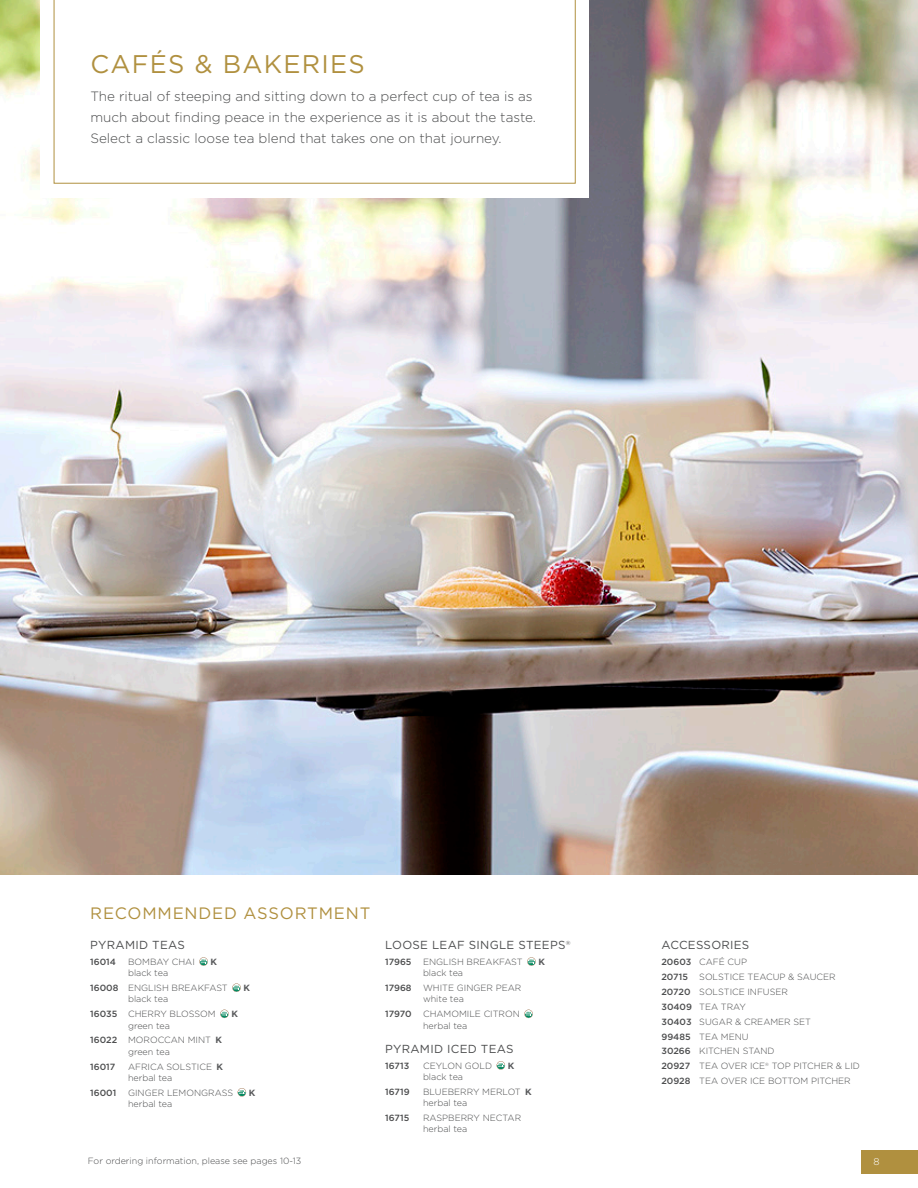
<style>
.page{position:relative;width:918px;height:1188px;background:#fff}
.page>*{position:absolute;margin:0;border:0;box-sizing:border-box;transform-origin:0 0}
.t1{font:25.5px "Gotham HTF";letter-spacing:.05em;color:#b0903f}
.t2{font:16.5px "Gotham HTF";letter-spacing:.05em;color:#b0903f}
.t3{font:300 13.5px/21px "Gotham HTF";color:#4b4c4d}
.t4{font:11.7px "Gotham HTF";letter-spacing:.025em;color:#4b4c4d}
.t5{font:300 9.75px "Gotham HTF";color:#fff}
.t6{font:300 9px/14.9px "Gotham HTF";color:#4b4c4d}
.t7{font:500 9px/14.9px "Gotham HTF";color:#4b4c4d}
.t8{font:700 9px "Gotham HTF";color:#57585a}
.s1{font-weight:500}
.s2{font-weight:700;color:#57585a}
.s3{font-weight:300}
</style>
<div class="page">
<div style="left:861px;top:1150px;width:57px;height:23px;background:#b0903f"></div>
<img style="left:0;top:0;width:918px;height:875px">
<div style="left:40px;top:0;width:549px;height:197px;background:#fff"></div>
<svg style="left:54px;top:0;width:522px;height:184px"></svg>
<svg style="left:199px;top:957px;width:9px;height:9px"></svg>
<svg style="left:232px;top:983px;width:9px;height:9px"></svg>
<svg style="left:220px;top:1010px;width:9px;height:8px"></svg>
<svg style="left:238px;top:1088px;width:8px;height:9px"></svg>
<svg style="left:527px;top:957px;width:9px;height:9px"></svg>
<svg style="left:524px;top:1010px;width:9px;height:8px"></svg>
<svg style="left:497px;top:1061px;width:8px;height:9px"></svg>
<h1 class="t1" style="left:90px;top:50px;width:276px">CAFÉS &amp; BAKERIES</h1>
<h3 class="t3" style="left:90px;top:86px;width:447px">The ritual of steeping and sitting down to a perfect cup of tea is as much about finding peace in the experience as it is about the taste.<br>Select a classic loose tea blend that takes one on that journey.</h3>
<h2 class="t2" style="left:90px;top:904px;width:282px">RECOMMENDED ASSORTMENT</h2>
<p class="t4" style="left:90px;top:938px;width:96px">PYRAMID TEAS</p>
<p class="t7" style="left:90px;top:954px;width:27px">16014</p>
<p class="t6" style="left:128px;top:954px;width:68px">BOMBAY CHAI</p>
<p class="t8" style="left:210px;top:957px;width:8px">K</p>
<p class="t6" style="left:90px;top:966px;width:139px;text-indent:38px">black tea<br><span class="s1">16008</span> ENGLISH BREAKFAST</p>
<p class="t8" style="left:243px;top:983px;width:8px">K</p>
<p class="t6" style="left:90px;top:992px;width:127px;text-indent:38px">black tea<br><span class="s1">16035</span> CHERRY BLOSSOM</p>
<p class="t8" style="left:231px;top:1009px;width:8px">K</p>
<p class="t6" style="left:90px;top:1018px;width:133px;text-indent:38px">green tea<br><span class="s1">16022</span> MOROCCAN MINT <span class="s2">K</span></p>
<p class="t6" style="left:128px;top:1044px;width:43px">green tea</p>
<p class="t7" style="left:90px;top:1059px;width:26px">16017</p>
<p class="t6" style="left:128px;top:1061px;width:97px;line-height:11.2px">AFRICA SOLSTICE <span class="s2">K </span>herbal tea</p>
<p class="t7" style="left:90px;top:1085px;width:28px">16001</p>
<p class="t6" style="left:128px;top:1085px;width:107px">GINGER LEMONGRASS</p>
<p class="t8" style="left:249px;top:1087px;width:8px">K</p>
<p class="t6" style="left:128px;top:1096px;width:46px">herbal tea</p>
<p class="t4" style="left:385px;top:938px;width:187px">LOOSE LEAF SINGLE STEEPS<sup>®</sup></p>
<p class="t7" style="left:385px;top:954px;width:28px">17965</p>
<p class="t6" style="left:423px;top:954px;width:101px">ENGLISH BREAKFAST</p>
<p class="t8" style="left:538px;top:957px;width:8px">K</p>
<p class="t6" style="left:423px;top:966px;width:42px">black tea</p>
<p class="t7" style="left:385px;top:980px;width:28px">17968</p>
<p class="t6" style="left:423px;top:982px;width:100px;line-height:11.2px">WHITE GINGER PEAR white tea</p>
<p class="t7" style="left:385px;top:1007px;width:28px">17970</p>
<p class="t6" style="left:423px;top:1008px;width:98px;line-height:11.2px">CHAMOMILE CITRON herbal tea</p>
<p class="t4" style="left:385px;top:1042px;width:130px">PYRAMID ICED TEAS</p>
<p class="t7" style="left:385px;top:1058px;width:26px">16713</p>
<p class="t6" style="left:423px;top:1058px;width:71px">CEYLON GOLD</p>
<p class="t8" style="left:508px;top:1060px;width:8px">K</p>
<p class="t6" style="left:423px;top:1069px;width:42px">black tea</p>
<p class="t7" style="left:385px;top:1084px;width:26px">16719</p>
<p class="t6" style="left:423px;top:1086px;width:110px;line-height:11.2px">BLUEBERRY MERLOT <span class="s2">K </span>herbal tea</p>
<p class="t7" style="left:385px;top:1110px;width:26px">16715</p>
<p class="t6" style="left:423px;top:1112px;width:100px;line-height:11.2px">RASPBERRY NECTAR herbal tea</p>
<p class="t4" style="left:661px;top:938px;width:89px">ACCESSORIES</p>
<p class="t7" style="left:661px;top:954px;width:87px">20603 <span class="s3">CAFÉ CUP<br></span>20715</p>
<p class="t6" style="left:661px;top:969px;width:200px;text-indent:38px">SOLSTICE TEACUP &amp; SAUCER<br><span class="s1">20720</span> SOLSTICE INFUSER<br><span class="s1">30409</span> TEA TRAY<br><span class="s1">30403</span> SUGAR &amp; CREAMER SET<br><span class="s1">99485</span> TEA MENU<br><span class="s1">30266</span> KITCHEN STAND<br><span class="s1">20927</span> TEA OVER ICE<sup>®</sup> TOP PITCHER &amp; LID<br><span class="s1">20928</span> TEA OVER ICE BOTTOM PITCHER</p>
<p class="t6" style="left:88px;top:1153px;width:215px">For ordering information, please see pages 10-13</p>
<p class="t5" style="left:874px;top:1156px;width:8px">8</p>
</div>
